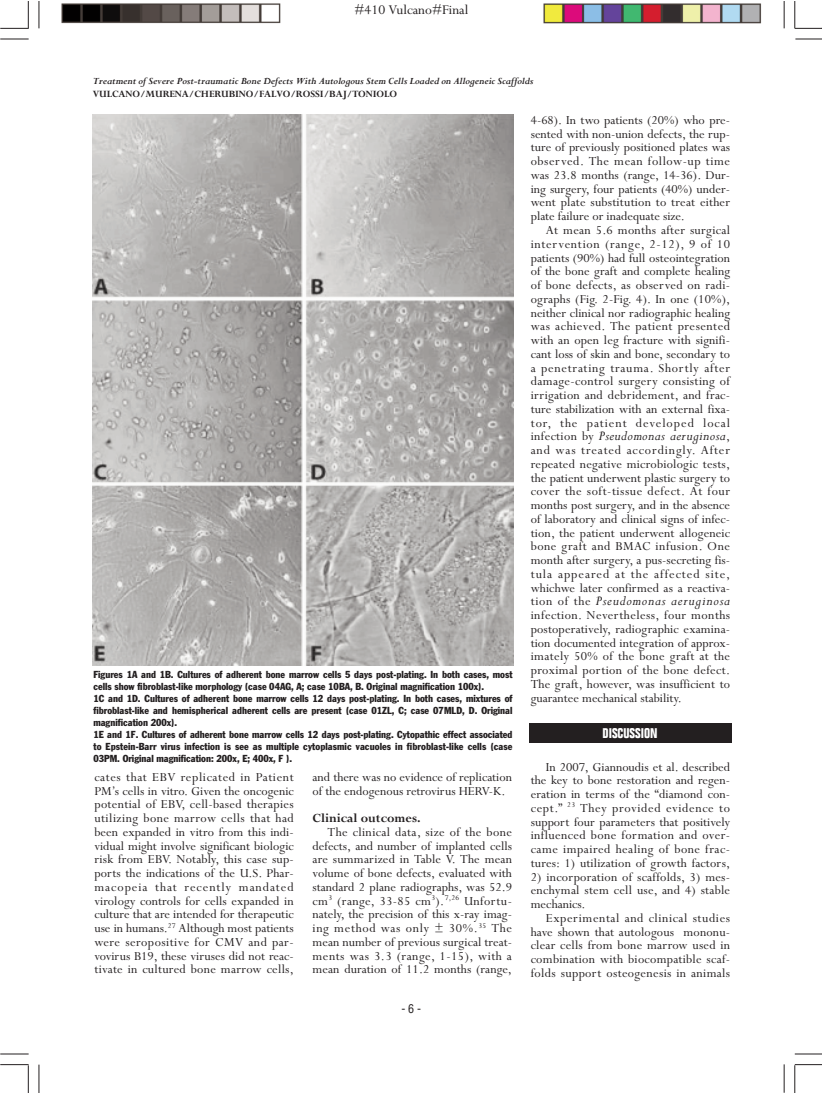
<style>
.page{position:relative;width:823px;height:1093px;background:#fff}
.page>*{position:absolute;margin:0;border:0;box-sizing:border-box;transform-origin:0 0}
.t1{font:italic 15px "Perpetua";letter-spacing:.025em;color:#231f20}
.t2{font:italic 15px "Perpetua";letter-spacing:.045em;color:#231f20}
.t3{font:15px "Perpetua";color:#231f20}
.t4{font:13.75px/13.8px "Perpetua";letter-spacing:.005em;color:#231f20;text-align:justify}
.t5{font:700 13.75px "Perpetua";color:#231f20}
.t6{font:700 condensed 13.75px "Folio";color:#fff}
.t7{font:condensed 11.88px "Helvetica";color:#231f20}
.t8{font:italic 700 10.62px "Perpetua";letter-spacing:-.01em;color:#231f20}
.t9{font:700 10.62px "Perpetua";letter-spacing:-.01em;color:#231f20}
.t10{font:10px/12px "Franklin Gothic Condensed";color:#231f20}
.s1{font-style:normal;font-size:13.75px}
</style>
<div class="page">
<svg style="left:0;top:39px;width:29px;height:1px"></svg>
<svg style="left:39px;top:1px;width:1px;height:27px"></svg>
<svg style="left:0;top:1px;width:29px;height:28px"></svg>
<svg style="left:0;top:1053px;width:29px;height:1px"></svg>
<svg style="left:39px;top:1064px;width:1px;height:28px"></svg>
<svg style="left:0;top:1064px;width:29px;height:28px"></svg>
<svg style="left:783px;top:1064px;width:1px;height:28px"></svg>
<svg style="left:794px;top:1053px;width:27px;height:1px"></svg>
<svg style="left:794px;top:1064px;width:27px;height:28px"></svg>
<svg style="left:795px;top:39px;width:26px;height:1px"></svg>
<svg style="left:783px;top:1px;width:1px;height:27px"></svg>
<svg style="left:794px;top:1px;width:28px;height:28px"></svg>
<img style="left:61px;top:3px;width:219px;height:21px">
<img style="left:543px;top:3px;width:218px;height:21px">
<img style="left:92px;top:114px;width:421px;height:551px">
<div style="left:528px;top:723px;width:203px;height:20px;background:#231f20"></div>
<p class="t3" style="left:354px;top:0;width:115px">#410 Vulcano#Final</p>
<p class="t8" style="left:93px;top:74px;width:442px">Treatment of Severe Post-traumatic Bone Defects With Autologous Stem Cells Loaded on Allogeneic Scaffolds</p>
<p class="t9" style="left:93px;top:87px;width:306px">VULCANO/MURENA/CHERUBINO/FALVO/ROSSI/BAJ/TONIOLO</p>
<p class="t10" style="left:93px;top:668px;width:420px">Figures 1A and 1B. Cultures of adherent bone marrow cells 5 days post-plating. In both cases, most cells show fibroblast-like morphology (case 04AG, A; case 10BA, B. Original magnification 100x).<br>1C and 1D. Cultures of adherent bone marrow cells 12 days post-plating. In both cases, mixtures of fibroblast-like and hemispherical adherent cells are present (case 01ZL, C; case 07MLD, D. Original magnification 200x).<br>1E and 1F. Cultures of adherent bone marrow cells 12 days post-plating. Cytopathic effect associated to Epstein-Barr virus infection is see as multiple cytoplasmic vacuoles in fibroblast-like cells (case 03PM. Original magnification: 200x, E; 400x, F ).</p>
<p class="t4" style="left:94px;top:769px;width:201px">cates that EBV replicated in Patient PM’s cells in vitro. Given the oncogenic potential of EBV, cell-based therapies utilizing bone marrow cells that had been expanded in vitro from this indi&shy;vidual might involve significant biologic risk from EBV. Notably, this case sup&shy;ports the indications of the U.S. Phar&shy;macopeia that recently mandated virology controls for cells expanded in culture that are intended for therapeutic use in humans.<sup>27</sup> Although most patients were seropositive for CMV and par&shy;vovirus B19, these viruses did not reac&shy;tivate in cultured bone marrow cells,</p>
<p class="t4" style="left:312px;top:769px;width:201px">and there was no evidence of replication of the endogenous retrovirus HERV-K.</p>
<p class="t5" style="left:312px;top:809px;width:109px">Clinical outcomes.</p>
<p class="t4" style="left:312px;top:824px;width:201px;text-indent:15px">The clinical data, size of the bone defects, and number of implanted cells are summarized in Table V. The mean volume of bone defects, evaluated with standard 2 plane radiographs, was 52.9 cm<sup>3</sup> (range, 33-85 cm<sup>3</sup>).<sup>7,26</sup> Unfortu&shy;nately, the precision of this x-ray imag&shy;ing method was only ± 30%.<sup>35</sup> The mean number of previous surgical treat&shy;ments was 3.3 (range, 1-15), with a mean duration of 11.2 months (range,</p>
<p class="t7" style="left:401px;top:1000px;width:21px">-6-</p>
<p class="t4" style="left:530px;top:113px;width:201px">4-68). In two patients (20%) who pre&shy;sented with non-union defects, the rup&shy;ture of previously positioned plates was observed. The mean follow-up time was 23.8 months (range, 14-36). Dur&shy;ing surgery, four patients (40%) under&shy;went plate substitution to treat either plate failure or inadequate size.</p>
<p class="t4" style="left:530px;top:223px;width:201px;text-indent:15px">At mean 5.6 months after surgical intervention (range, 2-12), 9 of 10 patients (90%) had full osteointegration of the bone graft and complete healing of bone defects, as observed on radi&shy;ographs (Fig. 2-Fig. 4). In one (10%), neither clinical nor radiographic healing was achieved. The patient presented with an open leg fracture with signifi&shy;cant loss of skin and bone, secondary to a penetrating trauma. Shortly after damage-control surgery consisting of irrigation and debridement, and frac&shy;ture stabilization with an external fixa&shy;tor, the patient developed local</p>
<p class="t1" style="left:530px;top:426px;width:201px"><span class="s1">infection by</span> Pseudomonas aeruginosa<span class="s1">,</span></p>
<p class="t4" style="left:530px;top:443px;width:201px">and was treated accordingly. After repeated negative microbiologic tests, the patient underwent plastic surgery to cover the soft-tissue defect. At four months post surgery, and in the absence of laboratory and clinical signs of infec&shy;tion, the patient underwent allogeneic bone graft and BMAC infusion. One month after surgery, a pus-secreting fis&shy;tula appeared at the affected site, whichwe later confirmed as a reactiva-</p>
<p class="t2" style="left:530px;top:591px;width:201px"><span class="s1">tion of the</span> Pseudomonas aeruginosa</p>
<p class="t4" style="left:530px;top:608px;width:201px">infection. Nevertheless, four months postoperatively, radiographic examina&shy;tion documented integration of approx&shy;imately 50% of the bone graft at the proximal portion of the bone defect.<br>The graft, however, was insufficient to guarantee mechanical stability.</p>
<p class="t6" style="left:602px;top:725px;width:56px">DISCUSSION</p>
<p class="t4" style="left:530px;top:759px;width:201px;text-indent:15px">In 2007, Giannoudis et al. described the key to bone restoration and regen&shy;eration in terms of the “diamond con&shy;cept.” <sup>23</sup> They provided evidence to support four parameters that positively influenced bone formation and over&shy;came impaired healing of bone frac&shy;tures: 1) utilization of growth factors,</p>
<p class="t4" style="left:530px;top:869px;width:201px">2) incorporation of scaffolds, 3) mes&shy;enchymal stem cell use, and 4) stable mechanics.</p>
<p class="t4" style="left:530px;top:910px;width:201px;text-indent:15px">Experimental and clinical studies have shown that autologous mononu&shy;clear cells from bone marrow used in combination with biocompatible scaf&shy;folds support osteogenesis in animals</p>
</div>
